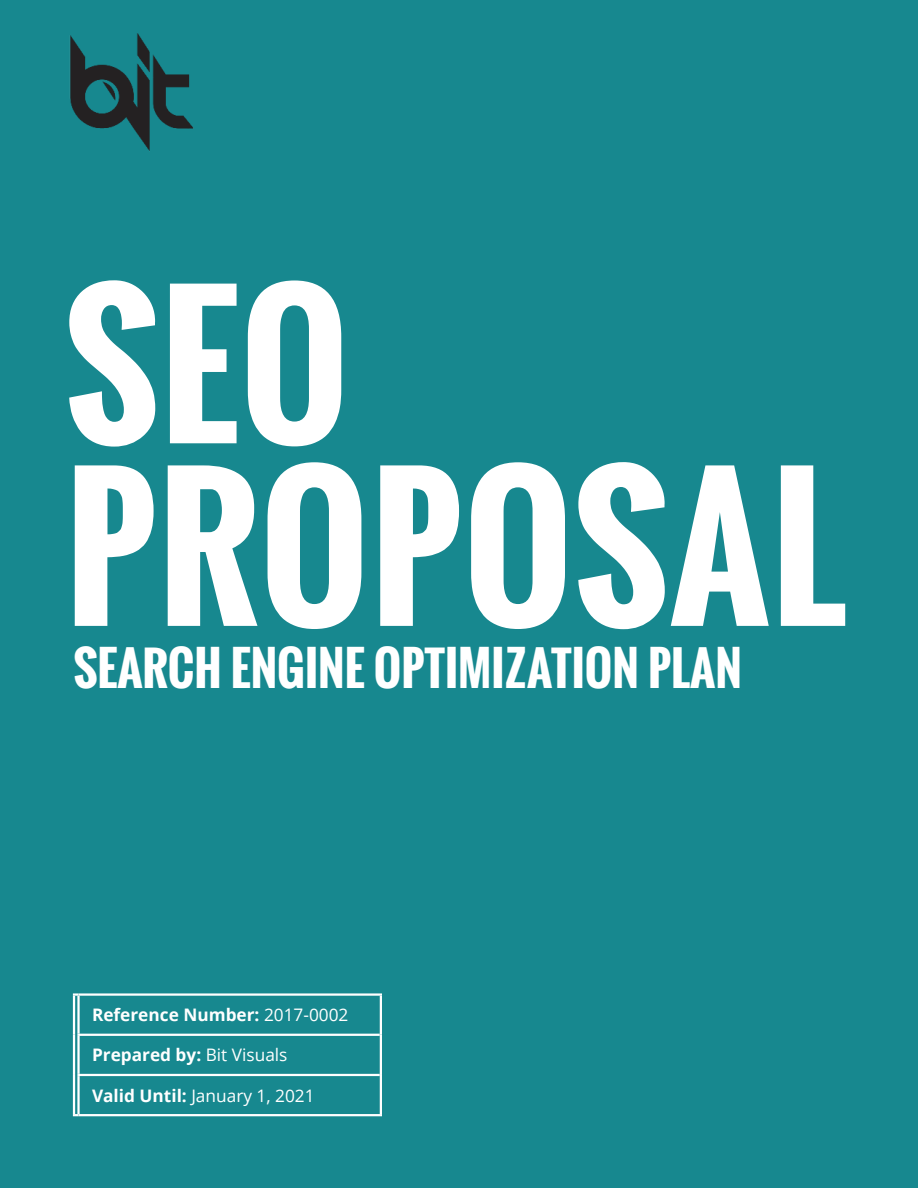
<style>
.page{position:relative;width:918px;height:1188px;background:#17888f}
.page>*{position:absolute;margin:0;border:0;box-sizing:border-box;transform-origin:0 0}
.t1{font:700 182.55px "Oswald";letter-spacing:.01em;color:#fff}
.t2{font:700 181.65px "Oswald";color:#fff}
.t3{font:700 46.2px "Oswald";color:#fff}
.t4{font:700 17.25px "Open Sans";color:#fff}
.t5{font:17.25px "Open Sans";color:#fff}
.s1{font-weight:400}
.s2{font-weight:700}
</style>
<div class="page">
<svg style="left:73px;top:993px;width:6px;height:3px"></svg>
<hr style="left:73px;top:996px;width:2px;height:39px;background:#fff">
<hr style="left:79px;top:993px;width:303px;height:3px;background:#fff">
<hr style="left:380px;top:996px;width:2px;height:39px;background:#fff">
<hr style="left:73px;top:1035px;width:2px;height:40px;background:#fff">
<hr style="left:380px;top:1035px;width:2px;height:40px;background:#fff">
<hr style="left:73px;top:1075px;width:2px;height:39px;background:#fff">
<hr style="left:380px;top:1075px;width:2px;height:39px;background:#fff">
<hr style="left:79px;top:1114px;width:303px;height:2px;background:#fff">
<hr style="left:77px;top:996px;width:3px;height:38px;background:#fff">
<hr style="left:77px;top:1036px;width:3px;height:38px;background:#fff">
<hr style="left:77px;top:1076px;width:3px;height:38px;background:#fff">
<hr style="left:77px;top:1034px;width:303px;height:2px;background:#fff">
<svg style="left:73px;top:1114px;width:6px;height:2px"></svg>
<hr style="left:77px;top:1074px;width:303px;height:2px;background:#fff">
<img style="left:70px;top:33px;width:124px;height:119px">
<h2 class="t2" style="left:65px;top:281px;width:285px">SEO</h2>
<h1 class="t1" style="left:65px;top:462px;width:782px">PROPOSAL</h1>
<h3 class="t3" style="left:74px;top:647px;width:670px">SEARCH ENGINE OPTIMIZATION PLAN</h3>
<p class="t4" style="left:92px;top:1008px;width:258px">Reference Number: <span class="s1">2017-0002</span></p>
<p class="t4" style="left:92px;top:1048px;width:197px">Prepared by: <span class="s1">Bit Visuals</span></p>
<p class="t5" style="left:92px;top:1088px;width:224px"><span class="s2">Valid Until:</span> January 1, 2021</p>
</div>
